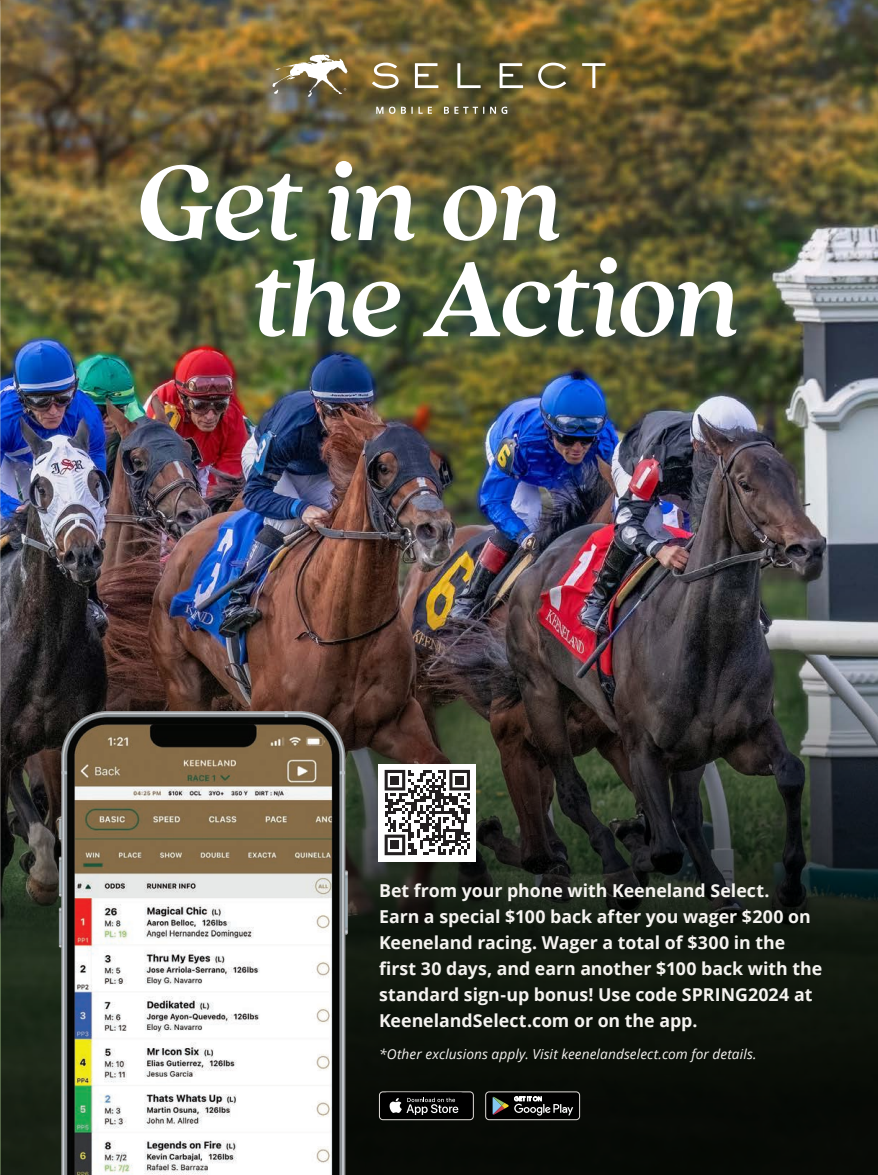
<style>
.page{position:relative;width:878px;height:1175px;background:#fff}
.page>*{position:absolute;margin:0;border:0;box-sizing:border-box;transform-origin:0 0}
.t1{font:italic 700 118.2px "Quincy CF";letter-spacing:-.025em;color:#fff}
.t2{font:700 17.7px/26px "Open Sans";color:#f5f3f0}
.t3{font:italic 13.65px "Open Sans";letter-spacing:.01em;color:#f5f3f0}
</style>
<div class="page">
<img style="left:0;top:0;width:878px;height:563px">
<img style="left:0;top:563px;width:878px;height:611px">
<svg style="left:86px;top:634px;width:792px;height:540px"></svg>
<div style="left:113px;top:135px;width:659px;height:240px;background:#005c86;opacity:.35"></div>
<svg style="left:372px;top:63px;width:26px;height:26px"></svg>
<svg style="left:415px;top:63px;width:23px;height:25px"></svg>
<svg style="left:457px;top:63px;width:23px;height:25px"></svg>
<svg style="left:499px;top:63px;width:24px;height:25px"></svg>
<svg style="left:538px;top:63px;width:28px;height:26px"></svg>
<svg style="left:582px;top:63px;width:23px;height:25px"></svg>
<svg style="left:272px;top:54px;width:75px;height:43px"></svg>
<svg style="left:376px;top:107px;width:7px;height:7px"></svg>
<svg style="left:389px;top:107px;width:6px;height:7px"></svg>
<svg style="left:401px;top:107px;width:11px;height:7px"></svg>
<svg style="left:418px;top:107px;width:4px;height:7px"></svg>
<svg style="left:428px;top:107px;width:4px;height:7px"></svg>
<svg style="left:444px;top:107px;width:40px;height:7px"></svg>
<svg style="left:490px;top:107px;width:17px;height:7px"></svg>
<div style="left:379px;top:764px;width:97px;height:97px;background:#fff"></div>
<svg style="left:384px;top:770px;width:86px;height:85px"></svg>
<div style="left:390px;top:775px;width:9px;height:9px;background:#231f20"></div>
<div style="left:455px;top:775px;width:9px;height:9px;background:#231f20"></div>
<div style="left:390px;top:840px;width:9px;height:9px;background:#231f20"></div>
<img style="left:54px;top:679px;width:299px;height:495px">
<div style="left:379px;top:1091px;width:94px;height:28px;background:#000;border-radius:3px"></div>
<div style="left:379px;top:1091px;width:94px;height:29px;border:1px solid #e2deda;border-radius:3px"></div>
<svg style="left:383px;top:1092px;width:81px;height:23px"></svg>
<div style="left:485px;top:1091px;width:94px;height:28px;background:#000;border-radius:3px"></div>
<div style="left:485px;top:1091px;width:95px;height:29px;border:1px solid #e2deda;border-radius:3px"></div>
<svg style="left:492px;top:1096px;width:81px;height:19px"></svg>
<svg style="left:0;top:383px;width:1px;height:13px"></svg>
<svg style="left:0;top:481px;width:1px;height:111px"></svg>
<hr style="left:0;top:0;width:1px;height:94px;background:#699d45">
<p class="t1" style="left:136px;top:133px;width:429px">Get in on</p>
<p class="t1" style="left:251px;top:229px;width:491px">the Action</p>
<p class="t2" style="left:379px;top:877px;width:444px">Bet from your phone with Keeneland Select.<br>Earn a special $100 back after you wager $200 on Keeneland racing. Wager a total of $300 in the first 30 days, and earn another $100 back with the standard sign-up bonus! Use code SPRING2024 at KeenelandSelect.com or on the app.</p>
<p class="t3" style="left:379px;top:1045px;width:379px">*Other exclusions apply. Visit keenelandselect.com for details.</p>
</div>
